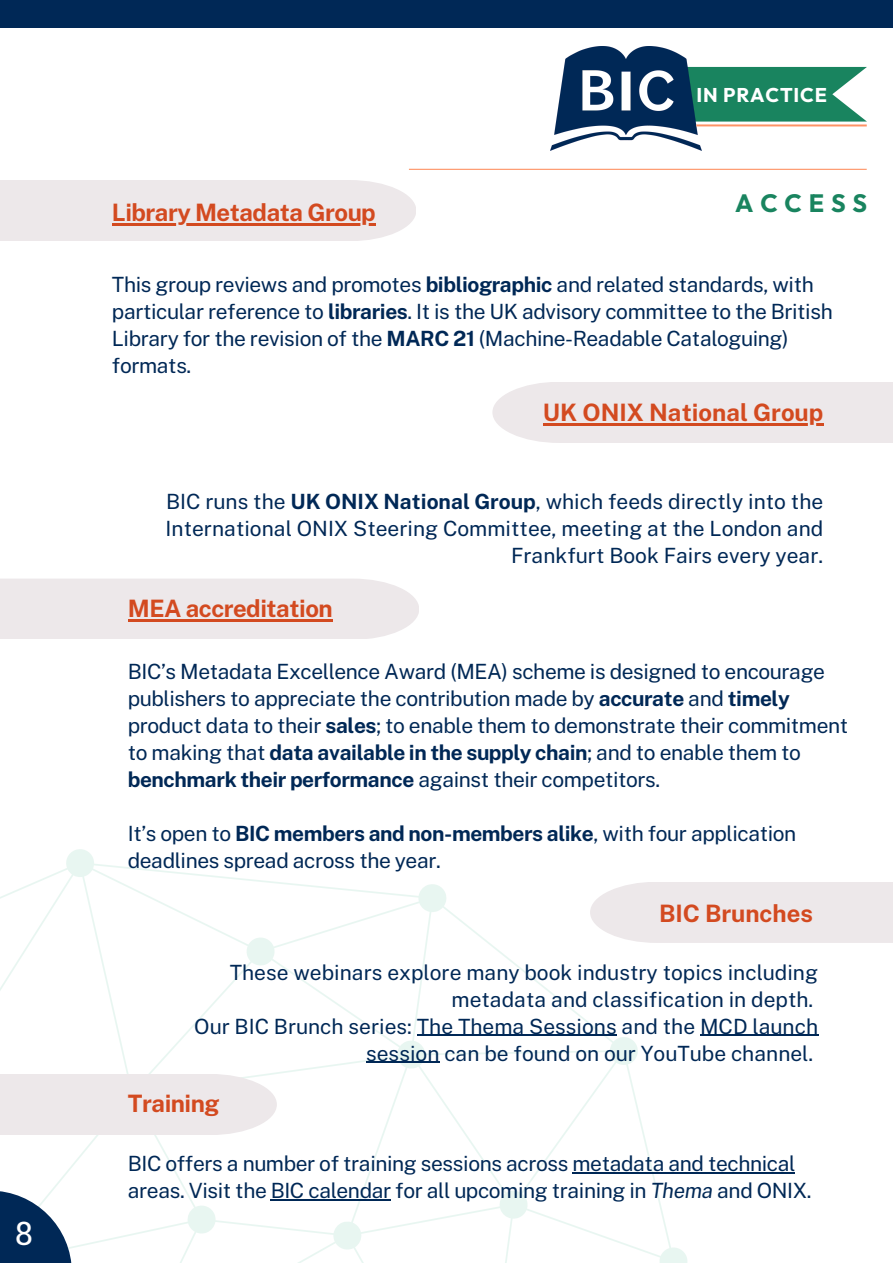
<style>
.page{position:relative;width:893px;height:1264px;background:#fff}
.page>*{position:absolute;margin:0;border:0;box-sizing:border-box;transform-origin:0 0}
.t1{font:32.25px "Roboto Slab";color:#fff}
.t2{font:700 25.05px "Outfit";letter-spacing:.275em;color:#19845f}
.t3{font:700 24px "Public Sans";letter-spacing:-.02em;color:#d34a20}
.t4{font:700 24px "Public Sans";color:#d34a20}
.t5{font:21px/27px "Public Sans";letter-spacing:-.02em;color:#002856}
.t6{font:21px/27px "Public Sans";color:#002856;text-align:right}
.t7{font:700 19.8px "Outfit";letter-spacing:.04em;color:#fff}
.s1{font-weight:700}
.s2{font-style:italic}
</style>
<div class="page">
<svg style="left:701px;top:67px;width:165px;height:60px;background:#3c9576"></svg>
<img style="left:551px;top:46px;width:150px;height:105px">
<hr style="left:696px;top:124px;width:170px;height:2px;background:#fe9365">
<svg style="left:0;top:849px;width:689px;height:413px"></svg>
<svg style="left:0;top:1190px;width:72px;height:72px"></svg>
<div style="left:0;top:0;width:892px;height:28px;background:#002856"></div>
<hr style="left:409px;top:169px;width:457px;height:1px;background:#fe9365">
<div style="left:0;top:180px;width:416px;height:61px;background:#ede8ea"></div>
<hr style="left:112px;top:223px;width:263px;height:2px;background:#d34a20">
<div style="left:492px;top:382px;width:400px;height:60px;background:#ede8ea"></div>
<hr style="left:543px;top:423px;width:280px;height:2px;background:#d34a20">
<div style="left:0;top:579px;width:419px;height:60px;background:#ede8ea"></div>
<hr style="left:128px;top:619px;width:204px;height:2px;background:#d34a20">
<div style="left:590px;top:881px;width:302px;height:61px;background:#ede8ea"></div>
<hr style="left:417px;top:1034px;width:199px;height:1px;background:#002856">
<hr style="left:700px;top:1034px;width:118px;height:1px;background:#002856">
<hr style="left:366px;top:1061px;width:73px;height:1px;background:#002856">
<div style="left:0;top:1073px;width:277px;height:61px;background:#ede8ea"></div>
<hr style="left:572px;top:1172px;width:223px;height:1px;background:#002856">
<hr style="left:271px;top:1199px;width:120px;height:1px;background:#002856">
<p class="t1" style="left:15px;top:1211px;width:19px">8</p>
<p class="t3" style="left:112px;top:198px;width:265px">Library Metadata Group</p>
<p class="t7" style="left:696px;top:82px;width:132px">IN PRACTICE</p>
<p class="t2" style="left:735px;top:186px;width:133px">ACCESS</p>
<p class="t5" style="left:112px;top:270px;width:722px">This group reviews and promotes <span class="s1">bibliographic</span> and related standards, with particular reference to <span class="s1">libraries</span>. It is the UK advisory committee to the British Library for the revision of the <span class="s1">MARC 21</span> (Machine-Readable Cataloguing) formats.</p>
<p class="t4" style="left:543px;top:398px;width:282px">UK ONIX National Group</p>
<p class="t6" style="left:166px;top:487px;width:659px">BIC runs the <span class="s1">UK ONIX National Group</span>, which feeds directly into the<br>International ONIX Steering Committee, meeting at the London and<br>Frankfurt Book Fairs every year.</p>
<p class="t3" style="left:128px;top:594px;width:206px">MEA accreditation</p>
<p class="t5" style="left:128px;top:657px;width:721px">BIC’s Metadata Excellence Award (MEA) scheme is designed to encourage publishers to appreciate the contribution made by <span class="s1">accurate</span> and <span class="s1">timely </span>product data to their <span class="s1">sales</span>; to enable them to demonstrate their commitment to making that <span class="s1">data available in the supply chain</span>; and to enable them to <span class="s1">benchmark their performance</span> against their competitors.</p>
<p class="t5" style="left:128px;top:819px;width:670px">It’s open to <span class="s1">BIC members and non-members alike</span>, with four application deadlines spread across the year.</p>
<p class="t4" style="left:659px;top:899px;width:155px">BIC Brunches</p>
<p class="t6" style="left:230px;top:958px;width:589px">These webinars explore many book industry topics including metadata and classification in depth.</p>
<p class="t6" style="left:194px;top:1012px;width:625px">Our BIC Brunch series: The Thema Sessions and the MCD launch session can be found on our YouTube channel.</p>
<p class="t3" style="left:128px;top:1089px;width:93px">Training</p>
<p class="t5" style="left:128px;top:1150px;width:685px">BIC offers a number of training sessions across metadata and technical areas. Visit the BIC calendar for all upcoming training in <span class="s2">Thema</span> and ONIX.</p>
</div>
